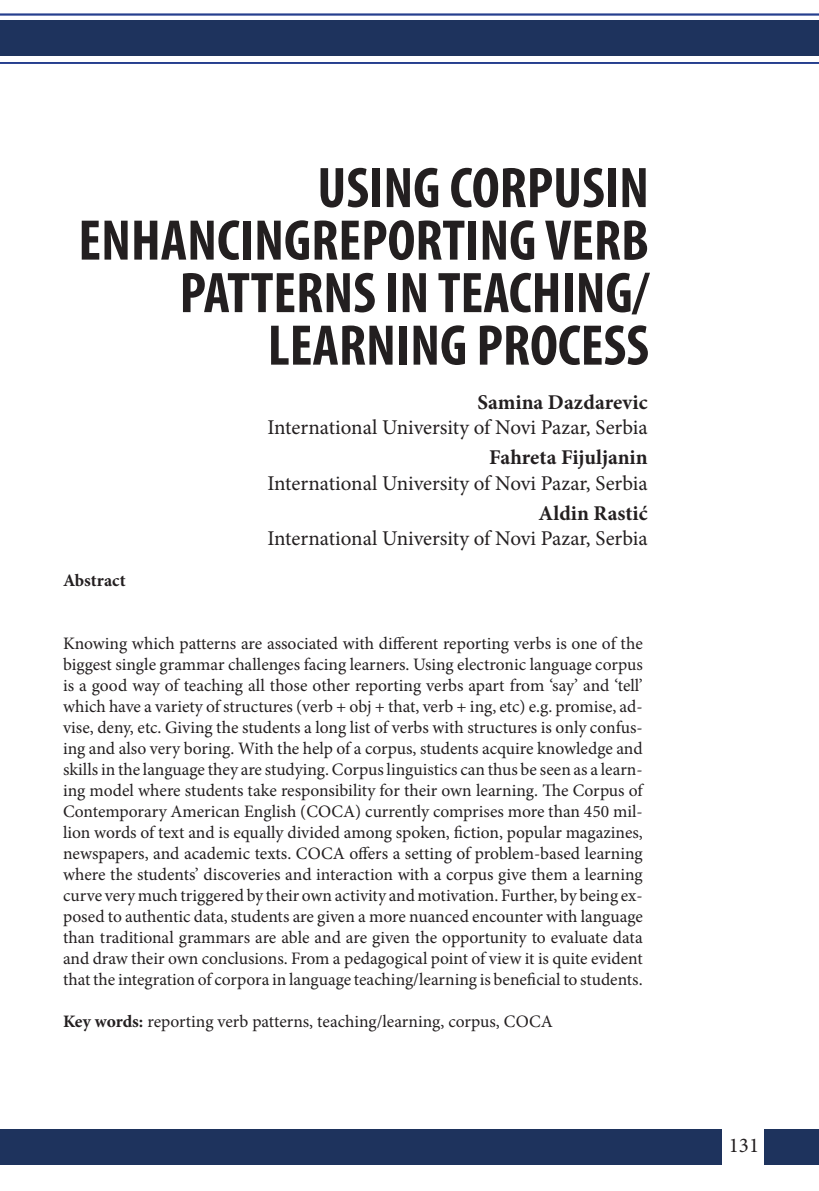
<style>
.page{position:relative;width:819px;height:1191px;background:#fff}
.page>*{position:absolute;margin:0;border:0;box-sizing:border-box;transform-origin:0 0}
.t1{font:700 condensed 57.75px/52.5px "Myriad Pro";color:#231f20;text-align:right}
.t2{font:21px "Minion Pro";letter-spacing:-.005em;color:#231f20}
.t3{font:700 21px "Minion Pro";color:#231f20}
.t4{font:17.5px/21px "Minion Pro";color:#231f20;text-align:justify}
.t5{font:700 17.5px "Minion Pro";color:#231f20}
.s1{font-weight:700}
</style>
<div class="page">
<div style="left:764px;top:1129px;width:55px;height:35px;background:#1e335d"></div>
<div style="left:0;top:21px;width:819px;height:35px;background:#1e335d"></div>
<div style="left:0;top:1128px;width:721px;height:36px;background:#1e335d"></div>
<hr style="left:0;top:14px;width:819px;height:1px;background:#253f8e">
<hr style="left:0;top:62px;width:819px;height:2px;background:#253f8e">
<p class="t1" style="left:317px;top:160px;width:333px">USING CORPUSIN</p>
<p class="t1" style="left:78px;top:213px;width:572px">ENHANCINGREPORTING VERB<br>PATTERNS IN TEACHING/<br>LEARNING PROCESS</p>
<p class="t3" style="left:477px;top:387px;width:172px">Samina Dazdarevic</p>
<p class="t2" style="left:267px;top:413px;width:382px">International University of Novi Pazar, Serbia</p>
<p class="t3" style="left:489px;top:443px;width:160px">Fahreta Fijuljanin</p>
<p class="t2" style="left:267px;top:469px;width:382px">International University of Novi Pazar, Serbia</p>
<p class="t3" style="left:538px;top:499px;width:111px">Aldin Rastić</p>
<p class="t2" style="left:267px;top:524px;width:382px">International University of Novi Pazar, Serbia</p>
<p class="t5" style="left:63px;top:568px;width:64px">Abstract</p>
<p class="t4" style="left:63px;top:633px;width:581px">Knowing which patterns are associated with different reporting verbs is one of the biggest single grammar challenges facing learners. Using electronic language corpus is a good way of teaching all those other reporting verbs apart from ‘say’ and ‘tell’ which have a variety of structures (verb + obj + that, verb + ing, etc) e.g. promise, ad&shy;vise, deny, etc. Giving the students a long list of verbs with structures is only confus&shy;ing and also very boring. With the help of a corpus, students acquire knowledge and skills in the language they are studying. Corpus linguistics can thus be seen as a learn&shy;ing model where students take responsibility for their own learning. The Corpus of Contemporary American English (COCA) currently comprises more than 450 mil&shy;lion words of text and is equally divided among spoken, fiction, popular magazines, newspapers, and academic texts. COCA offers a setting of problem-based learning where the students’ discoveries and interaction with a corpus give them a learning curve very much triggered by their own activity and motivation. Further, by being ex&shy;posed to authentic data, students are given a more nuanced encounter with language than traditional grammars are able and are given the opportunity to evaluate data and draw their own conclusions. From a pedagogical point of view it is quite evident that the integration of corpora in language teaching/learning is beneficial to students.</p>
<p class="t4" style="left:63px;top:1011px;width:491px"><span class="s1">Key words:</span> reporting verb patterns, teaching/learning, corpus, COCA</p>
</div>
